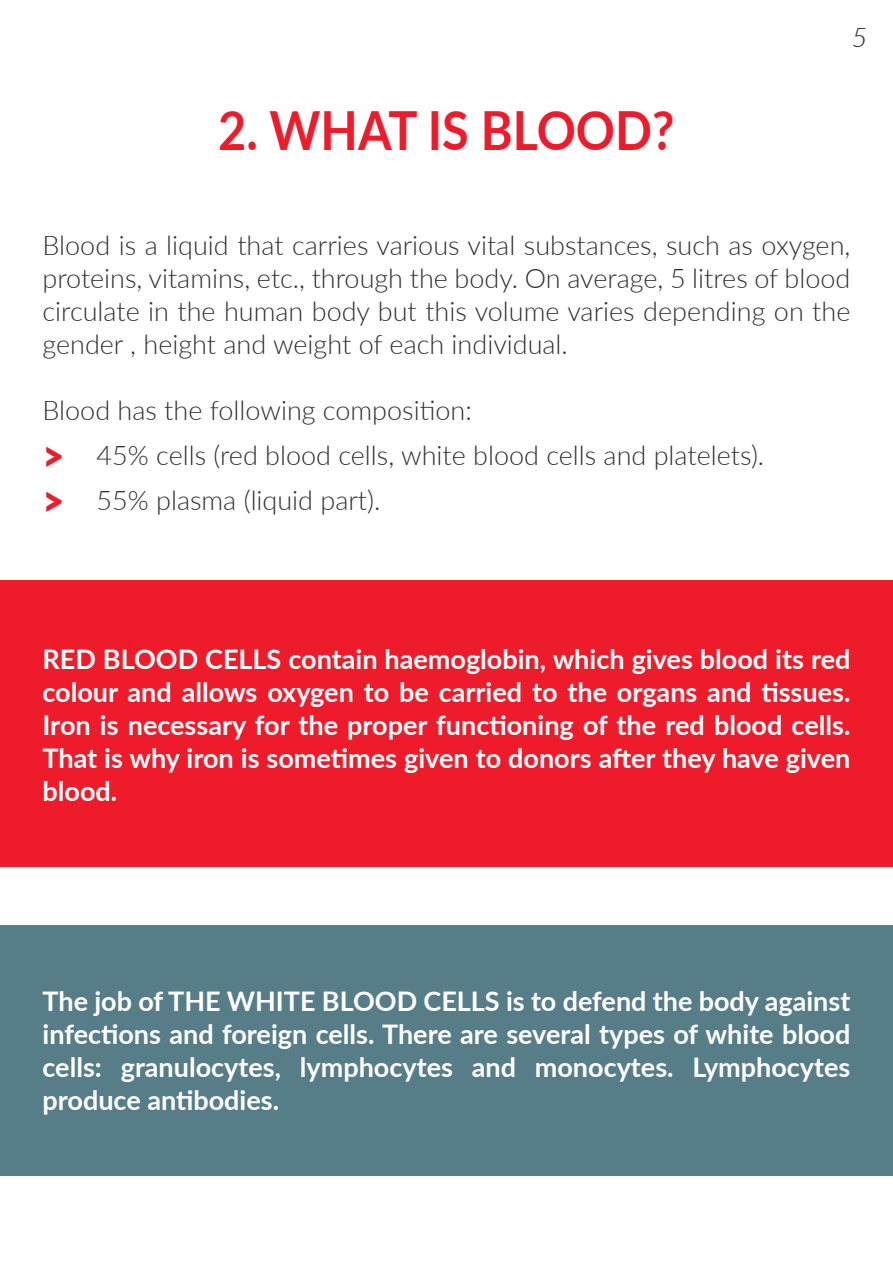
<style>
.page{position:relative;width:893px;height:1263px;background:#fff}
.page>*{position:absolute;margin:0;border:0;box-sizing:border-box;transform-origin:0 0}
.t1{font:700 54px "Lato";color:#ee1b2b;scale:.9 1}
.t2{font:700 27px/33px "Lato";color:#fff;text-align:justify}
.t3{font:300 27px/33px "Lato";color:#312f30;text-align:justify}
.t4{font:italic 300 27px "Lato";color:#231f20}
.s1{font-weight:900;font-size:42px;color:#ee1b2b}
</style>
<div class="page">
<div style="left:0;top:580px;width:893px;height:287px;background:#ee1b2b"></div>
<div style="left:0;top:925px;width:893px;height:250px;background:#577e88"></div>
<h1 class="t1" style="left:218px;top:90px;width:508px">2. WHAT IS BLOOD?</h1>
<p class="t4" style="left:852px;top:19px;width:17px">5</p>
<p class="t3" style="left:43px;top:228px;width:809px">Blood is a liquid that carries various vital substances, such as oxygen, proteins, vitamins, etc., through the body. On average, 5 litres of blood circulate in the human body but this volume varies depending on the gender , height and weight of each individual.</p>
<p class="t3" style="left:43px;top:387px;width:723px;line-height:45px;text-align:left">Blood has the following composition:<br><span class="s1">&gt;</span> 45% cells (red blood cells, white blood cells and platelets). <span class="s1">&gt;</span> 55% plasma (liquid part).</p>
<p class="t2" style="left:43px;top:641px;width:809px">RED BLOOD CELLS contain haemoglobin, which gives blood its red colour and allows oxygen to be carried to the organs and tissues.<br>Iron is necessary for the proper functioning of the red blood cells.<br>That is why iron is sometimes given to donors after they have given blood.</p>
<p class="t2" style="left:43px;top:984px;width:809px">The job of THE WHITE BLOOD CELLS is to defend the body against infections and foreign cells. There are several types of white blood cells: granulocytes, lymphocytes and monocytes. Lymphocytes produce antibodies.</p>
</div>
